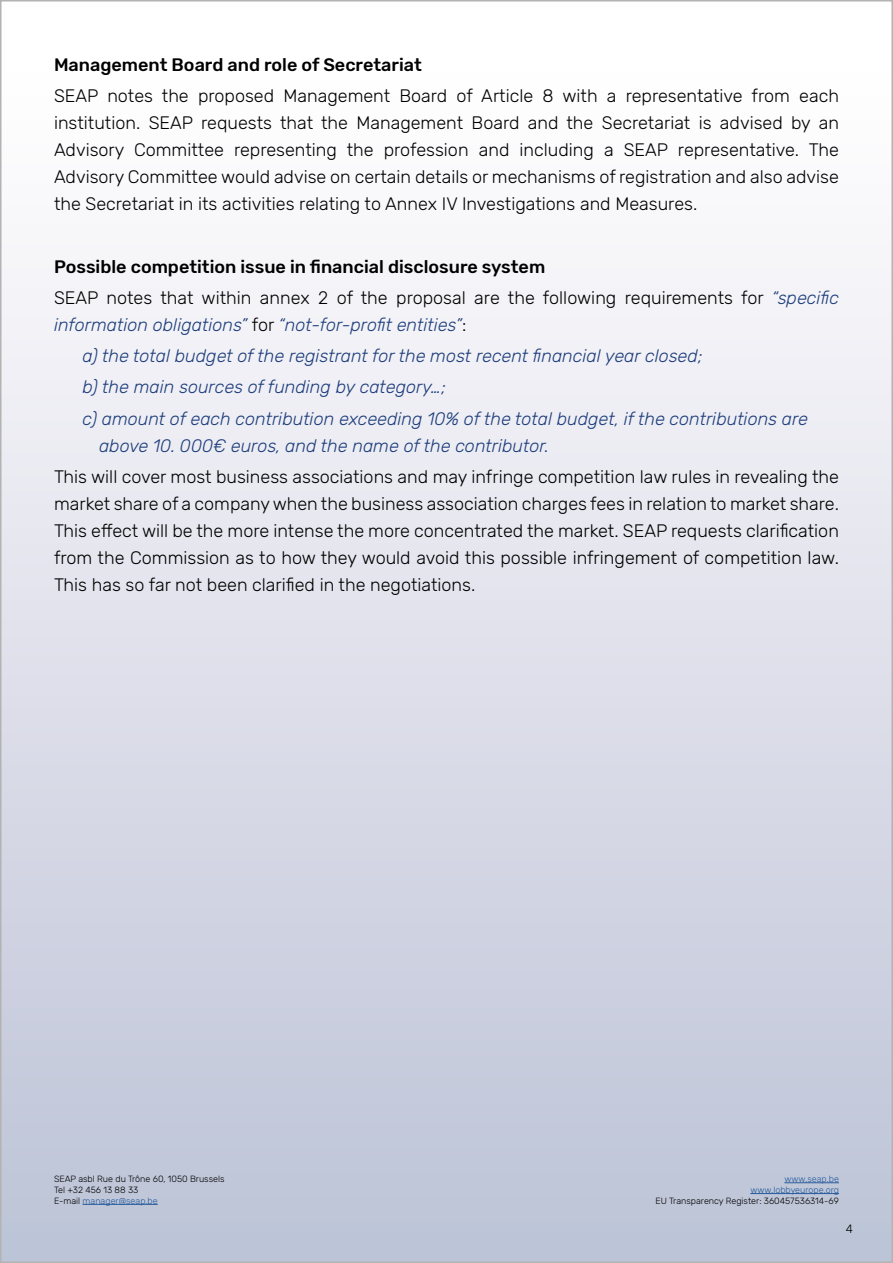
<style>
.page{position:relative;width:893px;height:1263px;background:#fff}
.page>*{position:absolute;margin:0;border:0;box-sizing:border-box;transform-origin:0 0}
.t1{font:300 18px/27px "Rubik";color:#000;text-align:justify}
.t2{font:italic 300 18px/31.2px "Rubik";color:#1d3d7b}
.t3{font:500 18px "Rubik";color:#000}
.t4{font:300 12px "Rubik";color:#000}
.t5{font:300 9px/10.8px "Rubik";color:#000}
.t6{font:300 9px/10.8px "Rubik";color:#275b9b;text-align:right}
.s1{font-weight:500}
.s2{font-style:italic;color:#1d3d7b}
.s3{font-style:normal;color:#000}
.s4{color:#275b9b}
</style>
<div class="page">
<div style="left:1px;top:1px;width:891px;height:1261px;background:linear-gradient(to bottom,#fff,#bcc2d6)"></div>
<hr style="left:83px;top:1204px;width:75px;height:1px;background:#275b9b">
<hr style="left:784px;top:1182px;width:55px;height:1px;background:#275b9b">
<hr style="left:750px;top:1193px;width:89px;height:1px;background:#275b9b">
<p class="t3" style="left:54px;top:54px;width:369px">Management Board and role of Secretariat</p>
<p class="t1" style="left:54px;top:83px;width:786px">SEAP notes the proposed Management Board of Article 8 with a representative from each institution. SEAP requests that the Management Board and the Secretariat is advised by an Advisory Committee representing the profession and including a SEAP representative. The Advisory Committee would advise on certain details or mechanisms of registration and also advise the Secretariat in its activities relating to Annex IV Investigations and Measures.</p>
<p class="t1" style="left:54px;top:251px;width:786px;line-height:31.2px"><span class="s1">Possible competition issue in financial disclosure system<br></span>SEAP notes that within annex 2 of the proposal are the following requirements for <span class="s2">“specific</span></p>
<p class="t2" style="left:82px;top:310px;width:727px;text-indent:-28px">information obligations” <span class="s3">for</span> “not-for-profit entities”<span class="s3">:<br></span>a) the total budget of the registrant for the most recent financial year closed;<br>b) the main sources of funding by category…;<br>c) amount of each contribution exceeding 10% of the total budget, if the contributions are</p>
<p class="t2" style="left:99px;top:430px;width:451px">above 10. 000€ euros, and the name of the contributor.</p>
<p class="t1" style="left:54px;top:464px;width:786px">This will cover most business associations and may infringe competition law rules in revealing the market share of a company when the business association charges fees in relation to market share.<br>This effect will be the more intense the more concentrated the market. SEAP requests clarification from the Commission as to how they would avoid this possible infringement of competition law.<br>This has so far not been clarified in the negotiations.</p>
<p class="t5" style="left:54px;top:1174px;width:172px">SEAP asbl Rue du Trône 60, 1050 Brussels<br>Tel +32 456 13 88 33<br>E-mail <span class="s4">manager@seap.be</span></p>
<p class="t6" style="left:750px;top:1174px;width:90px">www.seap.be www.lobbyeurope.org</p>
<p class="t5" style="left:655px;top:1195px;width:185px">EU Transparency Register: 360457536314-69</p>
<p class="t4" style="left:846px;top:1222px;width:9px">4</p>
</div>
